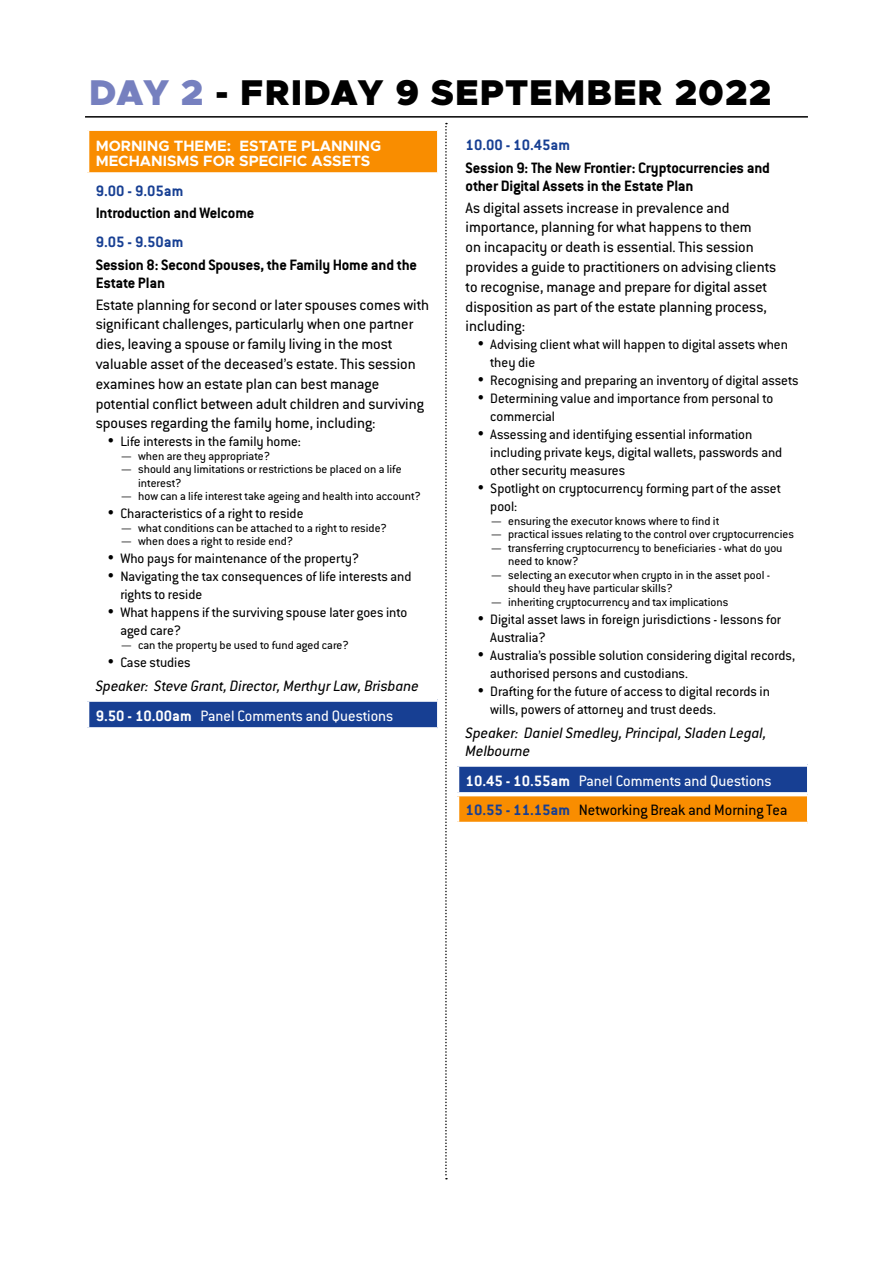
<style>
.page{position:relative;width:893px;height:1263px;background:#fff}
.page>*{position:absolute;margin:0;border:0;box-sizing:border-box;transform-origin:0 0}
.day_header{font:900 36px "Metropolis";letter-spacing:.03em;color:#000}
.Nawmul{font:16.5px/19.8px "Conduit";color:#000}
.talktopix{font:700 16.5px/18px "Conduit ITC";letter-spacing:-.01em;color:#000}
.speaka{font:italic 16.5px/18px "Conduit";color:#000}
.Nawmul-2{font:16.5px "Conduit";color:#fff}
.Nawmul-3{font:700 16.5px "Conduit";color:#173f93}
.talkbullets{font:15px/18px "Conduit ITC";color:#000}
.Nawmul-4{font:700 15px/15px "Metropolis";color:#fff}
.subtalkbullets{font:12.75px/13.5px "Conduit ITC";color:#000}
.s1{color:#7680bf}
.s2{font-weight:700}
.s3{font-weight:700;color:#173f93}
</style>
<div class="page">
<div style="left:87px;top:130px;width:351px;height:44px;background:#f98d00"></div>
<div style="left:87px;top:700px;width:351px;height:29px;background:#173f93"></div>
<hr style="left:85px;top:131px;width:4px;height:41px;background:#fff">
<hr style="left:85px;top:702px;width:4px;height:25px;background:#fff">
<hr style="left:85px;top:130px;width:353px;height:1px;background:#fff">
<hr style="left:437px;top:131px;width:1px;height:43px;background:#fff">
<svg style="left:437px;top:700px;width:1px;height:27px"></svg>
<svg style="left:87px;top:172px;width:350px;height:2px"></svg>
<div style="left:85px;top:697px;width:352px;height:5px;background:#fff"></div>
<svg style="left:87px;top:727px;width:351px;height:2px"></svg>
<hr style="left:85px;top:116px;width:723px;height:2px;background:#000">
<svg style="left:445px;top:123px;width:2px;height:1056px"></svg>
<div style="left:457px;top:765px;width:350px;height:29px;background:#173f93"></div>
<div style="left:457px;top:794px;width:350px;height:30px;background:#f98d00"></div>
<hr style="left:455px;top:767px;width:4px;height:25px;background:#fff">
<hr style="left:455px;top:796px;width:4px;height:26px;background:#fff">
<div style="left:455px;top:762px;width:352px;height:5px;background:#fff"></div>
<svg style="left:457px;top:792px;width:350px;height:4px"></svg>
<hr style="left:455px;top:822px;width:353px;height:4px;background:#fff">
<p class="day_header" style="left:89px;top:69px;width:683px"><span class="s1">DAY 2</span> - FRIDAY 9 SEPTEMBER 2022</p>
<p class="Nawmul-3" style="left:466px;top:135px;width:106px">10.00 - 10.45am</p>
<p class="talktopix" style="left:466px;top:158px;width:306px">Session 9: The New Frontier: Cryptocurrencies and other Digital Assets in the Estate Plan</p>
<p class="Nawmul" style="left:466px;top:197px;width:312px">As digital assets increase in prevalence and importance, planning for what happens to them<br>on incapacity or death is essential. This session provides a guide to practitioners on advising clients to recognise, manage and prepare for digital asset disposition as part of the estate planning process, including:</p>
<p class="talkbullets" style="left:490px;top:335px;width:299px;text-indent:-13px">• Advising client what will happen to digital assets when they die</p>
<p class="talkbullets" style="left:477px;top:371px;width:323px">• Recognising and preparing an inventory of digital assets</p>
<p class="talkbullets" style="left:490px;top:389px;width:284px;text-indent:-13px">• Determining value and importance from personal to commercial</p>
<p class="talkbullets" style="left:490px;top:425px;width:294px;text-indent:-13px">• Assessing and identifying essential information including private keys, digital wallets, passwords and other security measures</p>
<p class="talkbullets" style="left:490px;top:479px;width:292px;text-indent:-13px">• Spotlight on cryptocurrency forming part of the asset pool:</p>
<p class="subtalkbullets" style="left:491px;top:514px;width:230px">— ensuring the executor knows where to find it</p>
<p class="subtalkbullets" style="left:491px;top:527px;width:304px">— practical issues relating to the control over cryptocurrencies</p>
<p class="subtalkbullets" style="left:508px;top:541px;width:276px;text-indent:-17px">— transferring cryptocurrency to beneficiaries - what do you need to know?</p>
<p class="subtalkbullets" style="left:508px;top:568px;width:263px;text-indent:-17px">— selecting an executor when crypto in in the asset pool - should they have particular skills?</p>
<p class="subtalkbullets" style="left:491px;top:595px;width:239px">— inheriting cryptocurrency and tax implications</p>
<p class="talkbullets" style="left:490px;top:610px;width:292px;text-indent:-13px">• Digital asset laws in foreign jurisdictions - lessons for<br>Australia?</p>
<p class="talkbullets" style="left:490px;top:646px;width:306px;text-indent:-13px">• Australia’s possible solution considering digital records, authorised persons and custodians.</p>
<p class="talkbullets" style="left:490px;top:682px;width:281px;text-indent:-13px">• Drafting for the future of access to digital records in wills, powers of attorney and trust deeds.</p>
<p class="speaka" style="left:466px;top:723px;width:302px">Speaker: Daniel Smedley, Principal, Sladen Legal,<br>Melbourne</p>
<p class="Nawmul-2" style="left:466px;top:771px;width:307px"><span class="s2">10.45 - 10.55am</span> Panel Comments and Questions</p>
<p class="Nawmul" style="left:466px;top:800px;width:323px"><span class="s3">10.55 - 11.15am</span> Networking Break and Morning Tea</p>
<p class="Nawmul-4" style="left:96px;top:138px;width:287px;text-indent:192px">E PLANNING<br>MECHANISMS FOR SPECIFIC ASSETS</p>
<p class="Nawmul-3" style="left:96px;top:181px;width:89px">9.00 - 9.05am</p>
<p class="talktopix" style="left:96px;top:203px;width:160px">Introduction and Welcome</p>
<p class="Nawmul-3" style="left:96px;top:233px;width:89px">9.05 - 9.50am</p>
<p class="talktopix" style="left:96px;top:255px;width:323px">Session 8: Second Spouses, the Family Home and the<br>Estate Plan</p>
<p class="Nawmul" style="left:96px;top:294px;width:335px">Estate planning for second or later spouses comes with significant challenges, particularly when one partner dies, leaving a spouse or family living in the most valuable asset of the deceased’s estate. This session examines how an estate plan can best manage potential conflict between adult children and surviving spouses regarding the family home, including:</p>
<p class="talkbullets" style="left:108px;top:432px;width:195px">• Life interests in the family home:</p>
<p class="subtalkbullets" style="left:121px;top:449px;width:150px">— when are they appropriate?</p>
<p class="subtalkbullets" style="left:138px;top:462px;width:265px;text-indent:-17px">— should any limitations or restrictions be placed on a life interest?</p>
<p class="subtalkbullets" style="left:121px;top:489px;width:301px">— how can a life interest take ageing and health into account?</p>
<p class="talkbullets" style="left:108px;top:504px;width:197px">• Characteristics of a right to reside</p>
<p class="subtalkbullets" style="left:121px;top:521px;width:267px">— what conditions can be attached to a right to reside?</p>
<p class="subtalkbullets" style="left:121px;top:534px;width:173px">— when does a right to reside end?</p>
<p class="talkbullets" style="left:108px;top:549px;width:253px">• Who pays for maintenance of the property?</p>
<p class="talkbullets" style="left:120px;top:567px;width:293px;text-indent:-13px">• Navigating the tax consequences of life interests and rights to reside</p>
<p class="talkbullets" style="left:120px;top:603px;width:289px;text-indent:-13px">• What happens if the surviving spouse later goes into aged care?</p>
<p class="subtalkbullets" style="left:121px;top:638px;width:229px">— can the property be used to fund aged care?</p>
<p class="talkbullets" style="left:108px;top:653px;width:85px">• Case studies</p>
<p class="speaka" style="left:96px;top:676px;width:325px">Speaker: Steve Grant, Director, Merthyr Law, Brisbane</p>
<p class="Nawmul-2" style="left:96px;top:706px;width:299px"><span class="s2">9.50 - 10.00am</span> Panel Comments and Questions</p>
<p class="Nawmul-4" style="left:96px;top:138px;width:155px">MORNING THEME: ESTAT</p>
</div>
